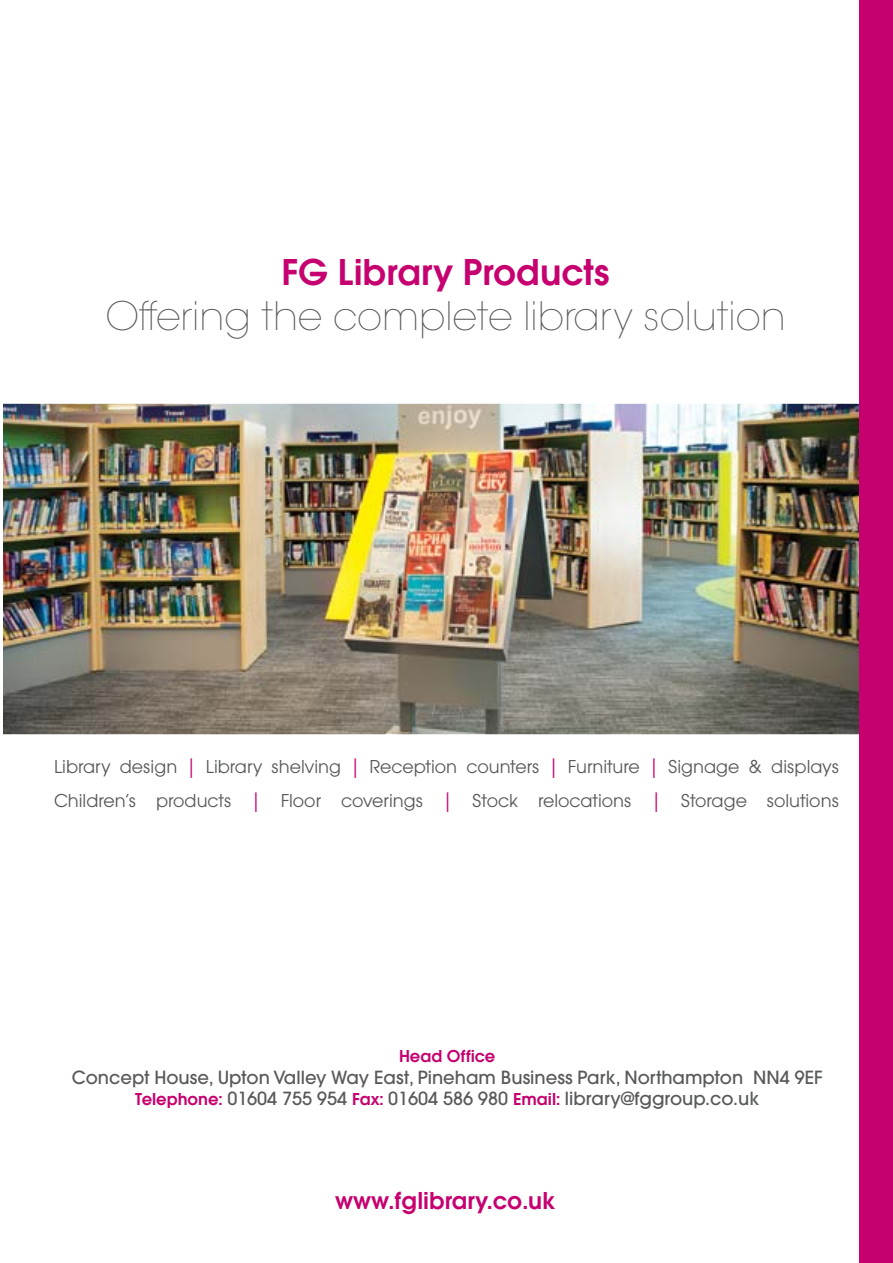
<style>
.page{position:relative;width:893px;height:1263px;background:#fff}
.page>*{position:absolute;margin:0;border:0;box-sizing:border-box;transform-origin:0 0}
.t1{font:200 39px "Avant Garde";color:#58595b}
.t2{font:600 39px "Avant Garde ITC";color:#c6006f}
.t3{font:600 25.5px "Avant Garde ITC";color:#c6006f}
.t4{font:19.5px/34.5px "Avant Garde ITC";color:#58595b}
.t5{font:500 18px/21.6px "Avant Garde";color:#58595b;text-align:center}
.t6{font:600 18px "Avant Garde ITC";color:#c6006f}
.s1{color:#c6006f}
.s2{font-family:"Avant Garde ITC";font-weight:600;color:#c6006f}
</style>
<div class="page">
<img style="left:4px;top:405px;width:856px;height:328px">
<div style="left:0;top:401px;width:880px;height:336px;border:3px solid #fff"></div>
<div style="left:860px;top:0;width:33px;height:1263px;background:#c6006f"></div>
<h1 class="t2" style="left:281px;top:250px;width:330px">FG Library Products</h1>
<h1 class="t1" style="left:106px;top:293px;width:681px">Offering the complete library solution</h1>
<p class="t4" style="left:54px;top:749px;width:786px">Library design <span class="s1">|</span> Library shelving <span class="s1">|</span> Reception counters <span class="s1">|</span> Furniture <span class="s1">|</span> Signage &amp; displays<br>Children’s products <span class="s1">|</span> Floor coverings <span class="s1">|</span> Stock relocations <span class="s1">|</span> Storage solutions</p>
<p class="t6" style="left:399px;top:1045px;width:98px">Head Office</p>
<p class="t5" style="left:72px;top:1066px;width:753px">Concept House, Upton Valley Way East, Pineham Business Park, Northampton NN4 9EF<br><span class="s2">Telephone:</span> 01604 755 954 <span class="s2">Fax:</span> 01604 586 980 <span class="s2">Email:</span> library@fggroup.co.uk</p>
<h2 class="t3" style="left:335px;top:1186px;width:221px">www.fglibrary.co.uk</h2>
</div>
